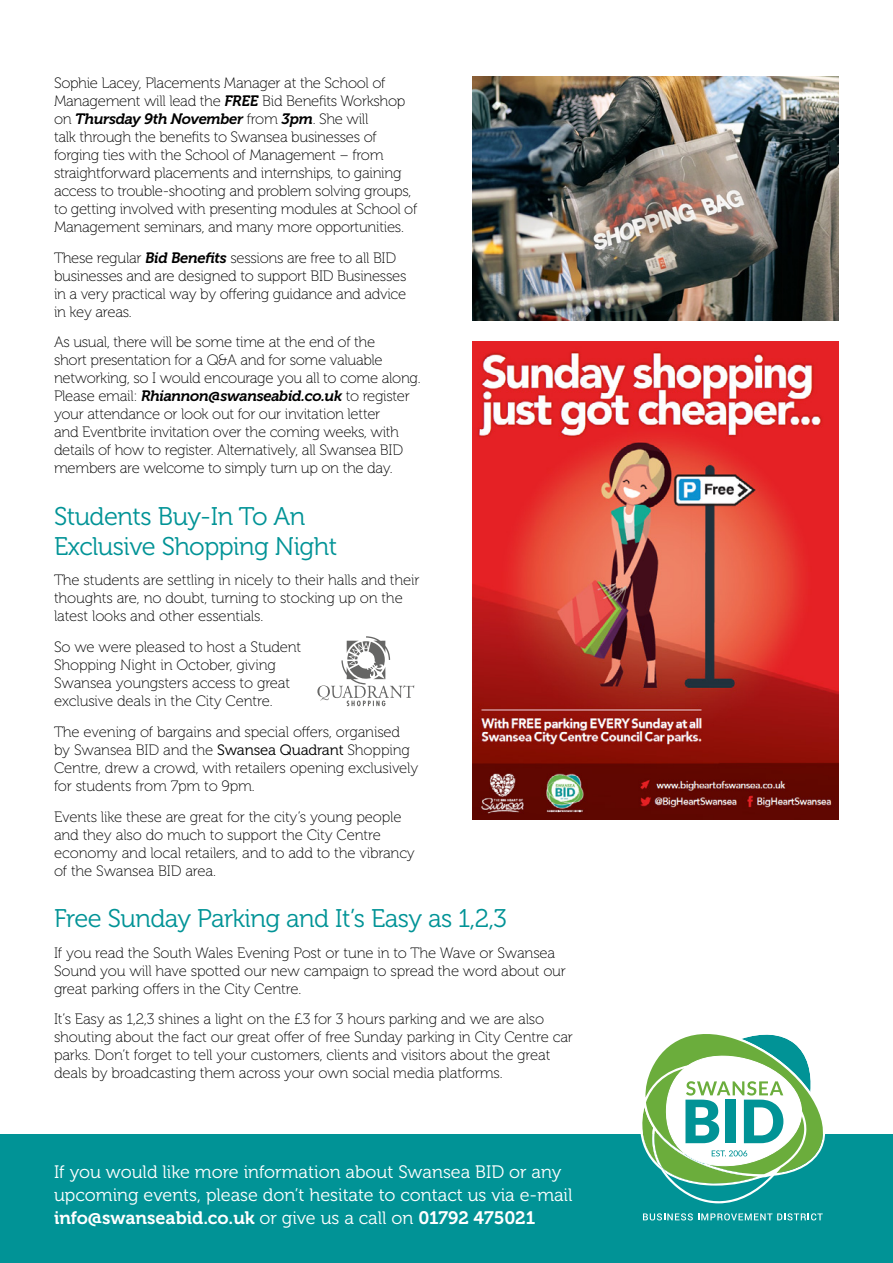
<style>
.page{position:relative;width:893px;height:1263px;background:#fff}
.page>*{position:absolute;margin:0;border:0;box-sizing:border-box;transform-origin:0 0}
.t1{font:25.5px/30px "Museo 300";letter-spacing:-.02em;color:#019396}
.t2{font:18px/23.2px "Museo 300";color:#fff}
.t3{font:18px "Museo 700";color:#fff}
.t4{font:15px/18px "Museo 100";letter-spacing:-.02em;color:#000}
.t5{font:italic 15px "Museo 700";letter-spacing:-.02em;color:#000}
.s1{font-family:"Museo 700";font-style:italic}
.s2{font-family:"Museo 100";font-style:normal}
.s3{font-family:"Museo 300"}
</style>
<div class="page">
<div style="left:0;top:1134px;width:893px;height:129px;background:#019396"></div>
<img style="left:472px;top:341px;width:367px;height:478px">
<img style="left:472px;top:77px;width:367px;height:243px">
<svg style="left:317px;top:636px;width:97px;height:71px"></svg>
<svg style="left:640px;top:1034px;width:186px;height:186px"></svg>
<p class="t4" style="left:54px;top:74px;width:353px">Sophie Lacey, Placements Manager at the School of<br>Management will lead the <span class="s1">FREE</span> Bid Benefits Workshop</p>
<p class="t5" style="left:54px;top:110px;width:316px"><span class="s2">on</span> Thursday 9th November <span class="s2">from</span> 3pm<span class="s2">. She will</span></p>
<p class="t4" style="left:54px;top:128px;width:365px">talk through the benefits to Swansea businesses of forging ties with the School of Management – from straightforward placements and internships, to gaining access to trouble-shooting and problem solving groups, to getting involved with presenting modules at School of Management seminars, and many more opportunities.</p>
<p class="t4" style="left:54px;top:249px;width:354px">These regular <span class="s1">Bid Benefits</span> sessions are free to all BID businesses and are designed to support BID Businesses in a very practical way by offering guidance and advice in key areas.</p>
<p class="t4" style="left:54px;top:334px;width:368px">As usual, there will be some time at the end of the<br>short presentation for a Q&amp;A and for some valuable networking, so I would encourage you all to come along.</p>
<p class="t5" style="left:54px;top:388px;width:357px"><span class="s2">Please email:</span> Rhiannon@swanseabid.co.uk <span class="s2">to register</span></p>
<p class="t4" style="left:54px;top:406px;width:351px">your attendance or look out for our invitation letter and Eventbrite invitation over the coming weeks, with details of how to register. Alternatively, all Swansea BID members are welcome to simply turn up on the day.</p>
<h1 class="t1" style="left:54px;top:501px;width:285px">Students Buy-In To An<br>Exclusive Shopping Night</h1>
<p class="t4" style="left:54px;top:572px;width:367px">The students are settling in nicely to their halls and their thoughts are, no doubt, turning to stocking up on the latest looks and other essentials.</p>
<p class="t4" style="left:54px;top:638px;width:249px">So we were pleased to host a Student Shopping Night in October, giving Swansea youngsters access to great exclusive deals in the City Centre.</p>
<p class="t4" style="left:54px;top:723px;width:366px">The evening of bargains and special offers, organised by Swansea BID and the <span class="s3">Swansea Quadrant</span> Shopping Centre, drew a crowd, with retailers opening exclusively for students from 7pm to 9pm.</p>
<p class="t4" style="left:54px;top:808px;width:362px">Events like these are great for the city’s young people and they also do much to support the City Centre economy and local retailers, and to add to the vibrancy of the Swansea BID area.</p>
<h1 class="t1" style="left:54px;top:904px;width:455px">Free Sunday Parking and It’s Easy as 1,2,3</h1>
<p class="t4" style="left:54px;top:944px;width:514px">If you read the South Wales Evening Post or tune in to The Wave or Swansea<br>Sound you will have spotted our new campaign to spread the word about our great parking offers in the City Centre.</p>
<p class="t4" style="left:54px;top:1011px;width:521px">It’s Easy as 1,2,3 shines a light on the £3 for 3 hours parking and we are also shouting about the fact our great offer of free Sunday parking in City Centre car parks. Don’t forget to tell your customers, clients and visitors about the great deals by broadcasting them across your own social media platforms.</p>
<p class="t2" style="left:54px;top:1160px;width:520px">If you would like more information about Swansea BID or any upcoming events, please don’t hesitate to contact us via e-mail</p>
<p class="t3" style="left:54px;top:1208px;width:483px">info@swanseabid.co.uk <span class="s3">or give us a call on</span> 01792 475021</p>
</div>
